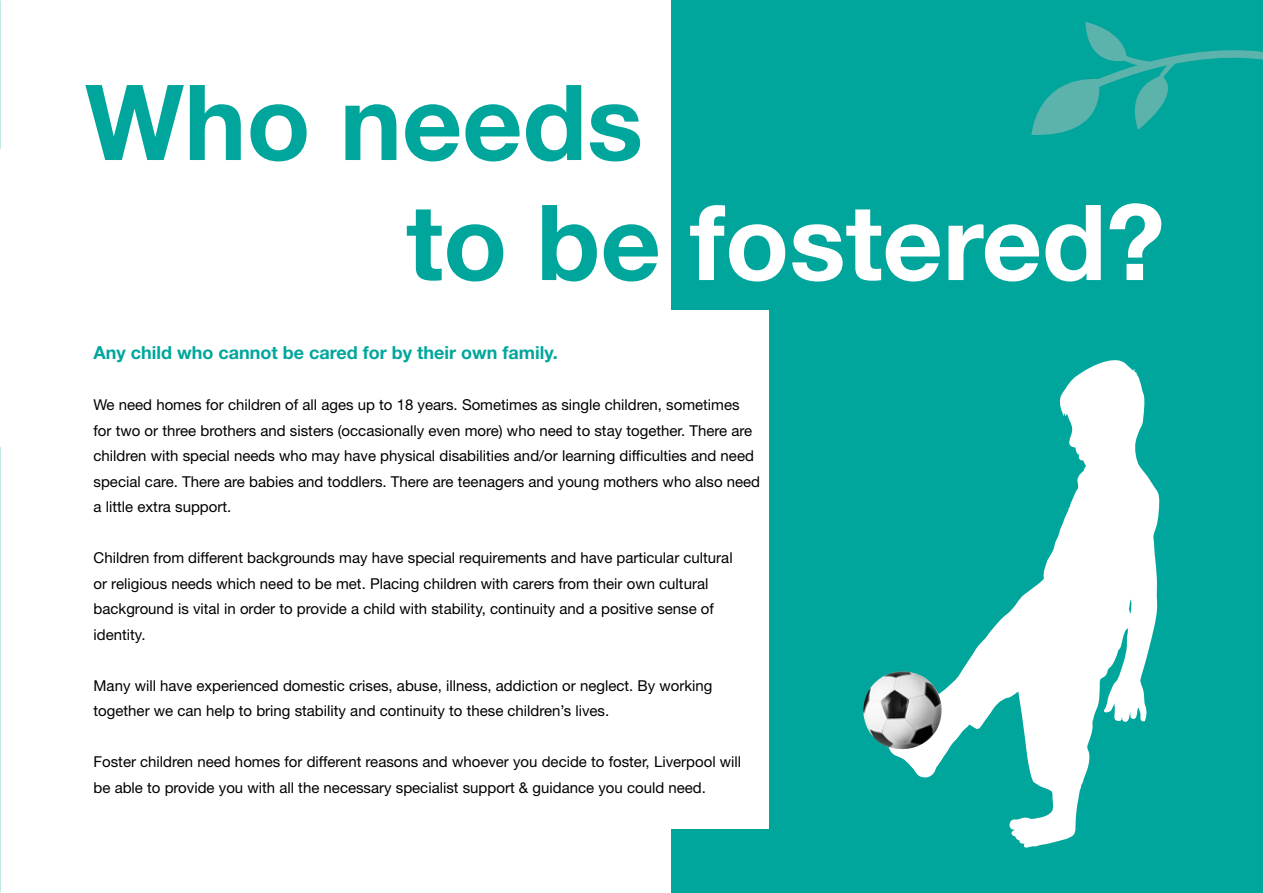
<style>
.page{position:relative;width:1263px;height:893px;background:#fff}
.page>*{position:absolute;margin:0;border:0;box-sizing:border-box;transform-origin:0 0}
.t1{font:700 105px/120px "Helvetica Neue LT Std";color:#00a69c}
.t2{font:700 18px "Helvetica Neue LT Std";color:#00a69c}
.t3{font:15px/25.5px "Helvetica Neue LT Std";color:#000}
.s1{color:#fff}
</style>
<div class="page">
<div style="left:672px;top:0;width:591px;height:893px;background:#00a69c"></div>
<svg style="left:1031px;top:22px;width:232px;height:113px"></svg>
<svg style="left:889px;top:360px;width:271px;height:488px"></svg>
<svg style="left:900px;top:754px;width:19px;height:15px"></svg>
<svg style="left:935px;top:752px;width:11px;height:17px"></svg>
<img style="left:863px;top:671px;width:79px;height:78px">
<div style="left:85px;top:310px;width:684px;height:519px;background:#fff"></div>
<h1 class="t1" style="left:406px;top:60px;width:760px;text-indent:-321px">Who needs<br>to be <span class="s1">fostered?</span></h1>
<p class="t2" style="left:94px;top:342px;width:466px">Any child who cannot be cared for by their own family.</p>
<p class="t3" style="left:94px;top:392px;width:668px">We need homes for children of all ages up to 18 years. Sometimes as single children, sometimes for two or three brothers and sisters (occasionally even more) who need to stay together. There are children with special needs who may have physical disabilities and/or learning difficulties and need special care. There are babies and toddlers. There are teenagers and young mothers who also need a little extra support.</p>
<p class="t3" style="left:94px;top:545px;width:641px">Children from different backgrounds may have special requirements and have particular cultural or religious needs which need to be met. Placing children with carers from their own cultural background is vital in order to provide a child with stability, continuity and a positive sense of identity.</p>
<p class="t3" style="left:94px;top:673px;width:620px">Many will have experienced domestic crises, abuse, illness, addiction or neglect. By working together we can help to bring stability and continuity to these children’s lives.</p>
<p class="t3" style="left:94px;top:749px;width:649px">Foster children need homes for different reasons and whoever you decide to foster, Liverpool will be able to provide you with all the necessary specialist support &amp; guidance you could need.</p>
</div>
